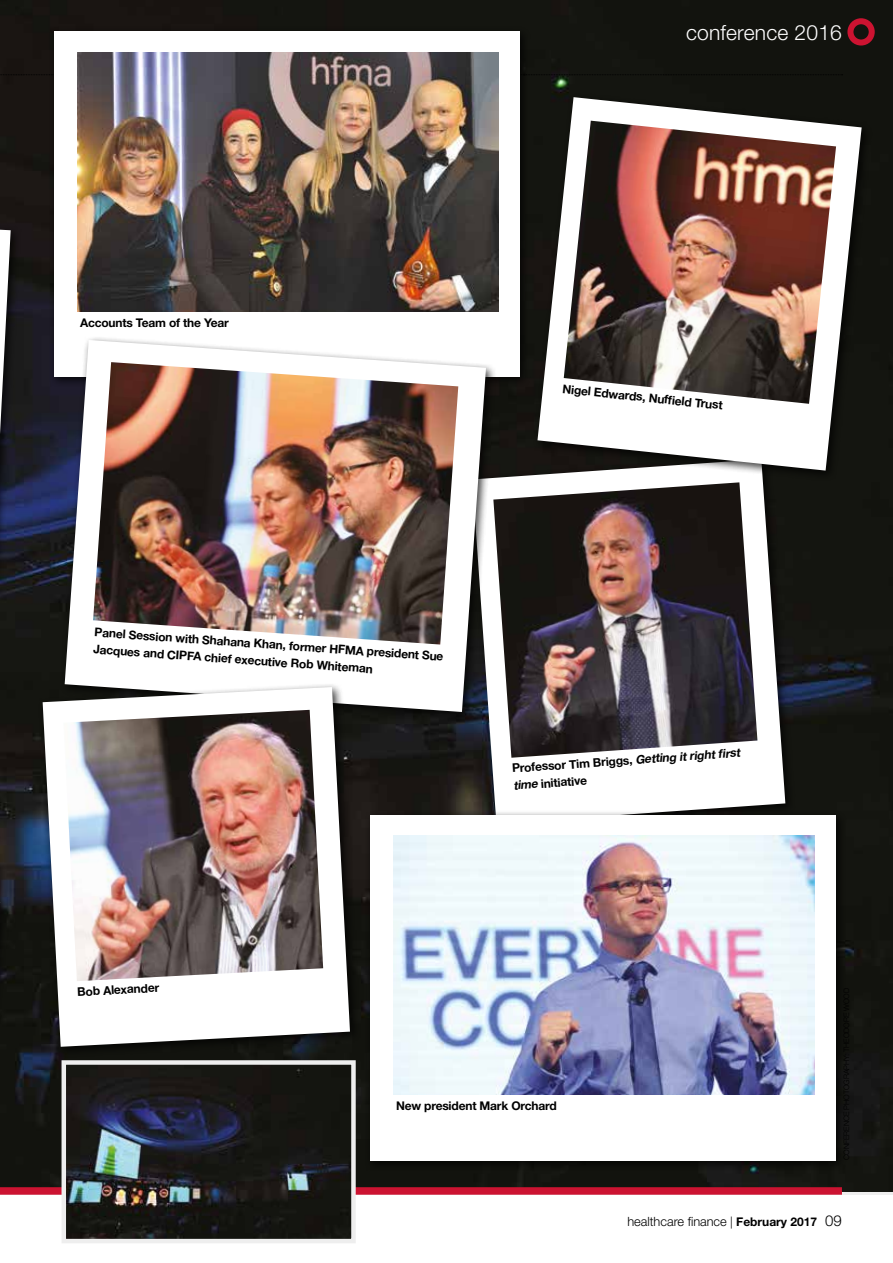
<style>
.page{position:relative;width:893px;height:1263px;background:#fff}
.page>*{position:absolute;margin:0;border:0;box-sizing:border-box;transform-origin:0 0}
.t1{font:300 21px "Helvetica Neue LT Pro";letter-spacing:.01em;color:#fff}
.t2{font:300 12.75px "Helvetica Neue LT Pro";color:#000}
.t3{font:700 12px/17.2px "Helvetica Neue LT Pro";letter-spacing:-.015em;color:#000}
.s1{font-style:italic}
.s2{font-size:12px}
.s3{font-weight:700;font-size:12px}
.s4{font-size:15px}
</style>
<div class="page">
<img style="left:0;top:0;width:893px;height:1191px">
<svg style="left:0;top:74px;width:843px;height:1px"></svg>
<div style="left:0;top:1187px;width:842px;height:8px;background:#cc1331"></div>
<div style="left:847px;top:18px;width:28px;height:28px;border:6px solid #cc1331;border-radius:50%"></div>
<div style="left:468px;top:454px;width:328px;height:380px;background:#000;opacity:.75"></div>
<svg style="left:472px;top:459px;width:313px;height:351px"></svg>
<img style="left:493px;top:482px;width:264px;height:276px">
<div style="left:0;top:210px;width:22px;height:376px;background:#000;opacity:.75"></div>
<svg style="left:0;top:230px;width:11px;height:204px"></svg>
<div style="left:0;top:537px;width:6px;height:375px;background:#000;opacity:.75"></div>
<div style="left:533px;top:92px;width:339px;height:389px;background:#000;opacity:.75"></div>
<svg style="left:537px;top:97px;width:325px;height:374px"></svg>
<img style="left:564px;top:121px;width:272px;height:283px">
<div style="left:49px;top:27px;width:481px;height:361px;background:#000;opacity:.75"></div>
<div style="left:54px;top:32px;width:465px;height:345px;background:#fff"></div>
<img style="left:78px;top:52px;width:421px;height:259px">
<div style="left:0;top:872px;width:11px;height:385px;background:#000;opacity:.75"></div>
<div style="left:60px;top:335px;width:437px;height:388px;background:#000;opacity:.75"></div>
<svg style="left:65px;top:340px;width:421px;height:372px"></svg>
<img style="left:93px;top:362px;width:365px;height:282px">
<div style="left:38px;top:682px;width:323px;height:376px;background:#000;opacity:.75"></div>
<svg style="left:43px;top:687px;width:307px;height:360px"></svg>
<img style="left:63px;top:710px;width:260px;height:271px">
<div style="left:365px;top:810px;width:481px;height:361px;background:#000;opacity:.75"></div>
<div style="left:370px;top:815px;width:465px;height:345px;background:#fff"></div>
<img style="left:394px;top:836px;width:421px;height:258px">
<img style="left:67px;top:1065px;width:284px;height:173px">
<div style="left:62px;top:1060px;width:294px;height:183px;border:4px solid #eee"></div>
<h1 class="t1" style="left:686px;top:19px;width:157px">conference 2016</h1>
<p class="t3" style="left:80px;top:314px;width:150px">Accounts Team of the Year</p>
<p class="t3" style="left:564px;top:380px;width:162px;rotate:6deg">Nigel Edwards, Nuffi eld Trust</p>
<p class="t3" style="left:95px;top:623px;width:351px;rotate:4deg">Panel Session with Shahana Khan, former HFMA president Sue<br>Jacques and CIPFA chief executive Rob Whiteman</p>
<p class="t3" style="left:511px;top:759px;width:230px;rotate:-4deg">Professor Tim Briggs, <span class="s1">Getting it right fi rst time</span> initiative</p>
<p class="t3" style="left:77px;top:983px;width:83px;rotate:-3deg">Bob Alexander</p>
<p class="t3" style="left:396px;top:1097px;width:162px">New president Mark Orchard</p>
<p class="t2" style="left:627px;top:1213px;width:216px">healthcare finance <span class="s2">|</span> <span class="s3">February 2017</span> <span class="s4">09</span></p>
</div>
